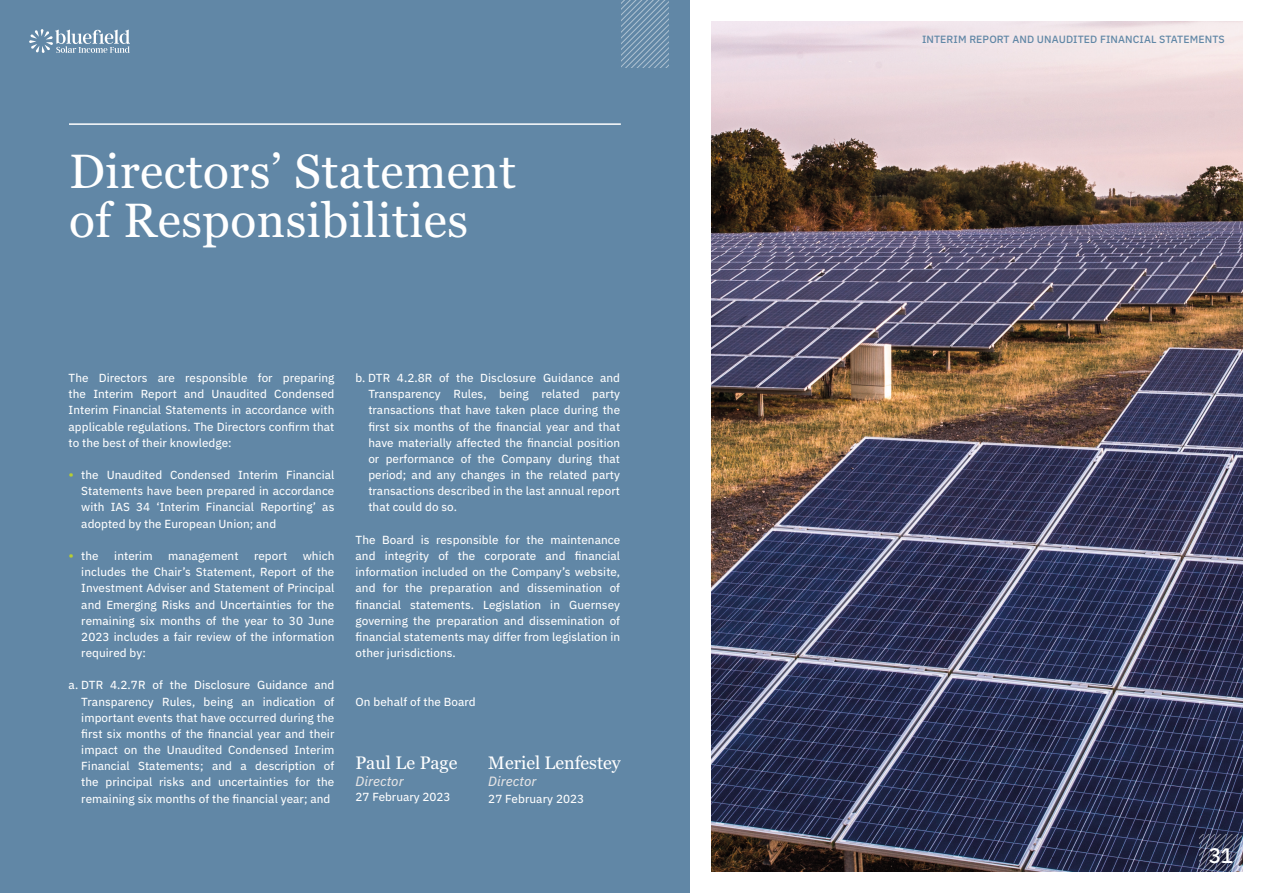
<style>
.page{position:relative;width:1263px;height:893px;background:#fff}
.page>*{position:absolute;margin:0;border:0;box-sizing:border-box;transform-origin:0 0}
.t1{font:48px "Georgia Pro";letter-spacing:.01em;color:#fff}
.t2{font:500 21px "IBM Plex Sans";color:#fff}
.t3{font:18px "Georgia Pro";color:#fff}
.t4{font:italic 13.5px "IBM Plex Sans Text";letter-spacing:.005em;color:#e5e4e5}
.t5{font:11.7px/16.2px "IBM Plex Sans Text";letter-spacing:.005em;color:#fff;text-align:justify}
.t6{font:500 10.5px "IBM Plex Sans";letter-spacing:.01em;color:#6187a6}
.s1{font-size:13.5px;color:#b8ce32}
</style>
<div class="page">
<div style="left:0;top:0;width:690px;height:893px;background:#6187a6"></div>
<img style="left:711px;top:21px;width:531px;height:851px">
<hr style="left:69px;top:123px;width:552px;height:2px;background:#fff">
<svg style="left:622px;top:0;width:47px;height:68px"></svg>
<svg style="left:1199px;top:835px;width:43px;height:37px;background:#4b516c"></svg>
<svg style="left:29px;top:29px;width:101px;height:24px"></svg>
<p class="t1" style="left:69px;top:144px;width:448px">Directors’ Statement</p>
<p class="t1" style="left:69px;top:193px;width:401px">of Responsibilities</p>
<p class="t5" style="left:69px;top:369px;width:267px">The Directors are responsible for preparing the Interim Report and Unaudited Condensed Interim Financial Statements in accordance with applicable regulations. The Directors confirm that to the best of their knowledge:</p>
<p class="t5" style="left:81px;top:466px;width:255px;text-indent:-13px"><span class="s1">•</span> the Unaudited Condensed Interim Financial Statements have been prepared in accordance with IAS 34 ‘Interim Financial Reporting’ as adopted by the European Union; and</p>
<p class="t5" style="left:69px;top:547px;width:32px"><span class="s1">•</span> the</p>
<p class="t5" style="left:114px;top:547px;width:40px">interim</p>
<p class="t5" style="left:168px;top:547px;width:72px">management</p>
<p class="t5" style="left:254px;top:547px;width:35px">report</p>
<p class="t5" style="left:81px;top:547px;width:255px;text-indent:221px">which includes the Chair’s Statement, Report of the Investment Adviser and Statement of Principal and Emerging Risks and Uncertainties for the remaining six months of the year to 30 June 2023 includes a fair review of the information required by:</p>
<p class="t5" style="left:81px;top:676px;width:255px;text-indent:-13px">a. DTR 4.2.7R of the Disclosure Guidance and Transparency Rules, being an indication of important events that have occurred during the first six months of the financial year and their impact on the Unaudited Condensed Interim Financial Statements; and a description of the principal risks and uncertainties for the remaining six months of the financial year; and</p>
<p class="t5" style="left:368px;top:369px;width:253px;text-indent:-13px">b. DTR 4.2.8R of the Disclosure Guidance and Transparency Rules, being related party transactions that have taken place during the first six months of the financial year and that have materially affected the financial position or performance of the Company during that period; and any changes in the related party transactions described in the last annual report that could do so.</p>
<p class="t5" style="left:356px;top:531px;width:266px">The Board is responsible for the maintenance and integrity of the corporate and financial information included on the Company’s website, and for the preparation and dissemination of financial statements. Legislation in Guernsey governing the preparation and dissemination of financial statements may differ from legislation in other jurisdictions.</p>
<p class="t5" style="left:356px;top:692px;width:122px">On behalf of the Board</p>
<p class="t3" style="left:356px;top:752px;width:103px">Paul Le Page</p>
<p class="t4" style="left:356px;top:771px;width:50px">Director</p>
<p class="t5" style="left:356px;top:788px;width:97px">27 February 2023</p>
<p class="t3" style="left:488px;top:752px;width:134px">Meriel Lenfestey</p>
<p class="t4" style="left:488px;top:771px;width:50px">Director</p>
<p class="t5" style="left:488px;top:789px;width:97px">27 February 2023</p>
<p class="t6" style="left:922px;top:31px;width:304px">INTERIM REPORT AND UNAUDITED FINANCIAL STATEMENTS</p>
<h2 class="t2" style="left:1209px;top:839px;width:26px">31</h2>
</div>
